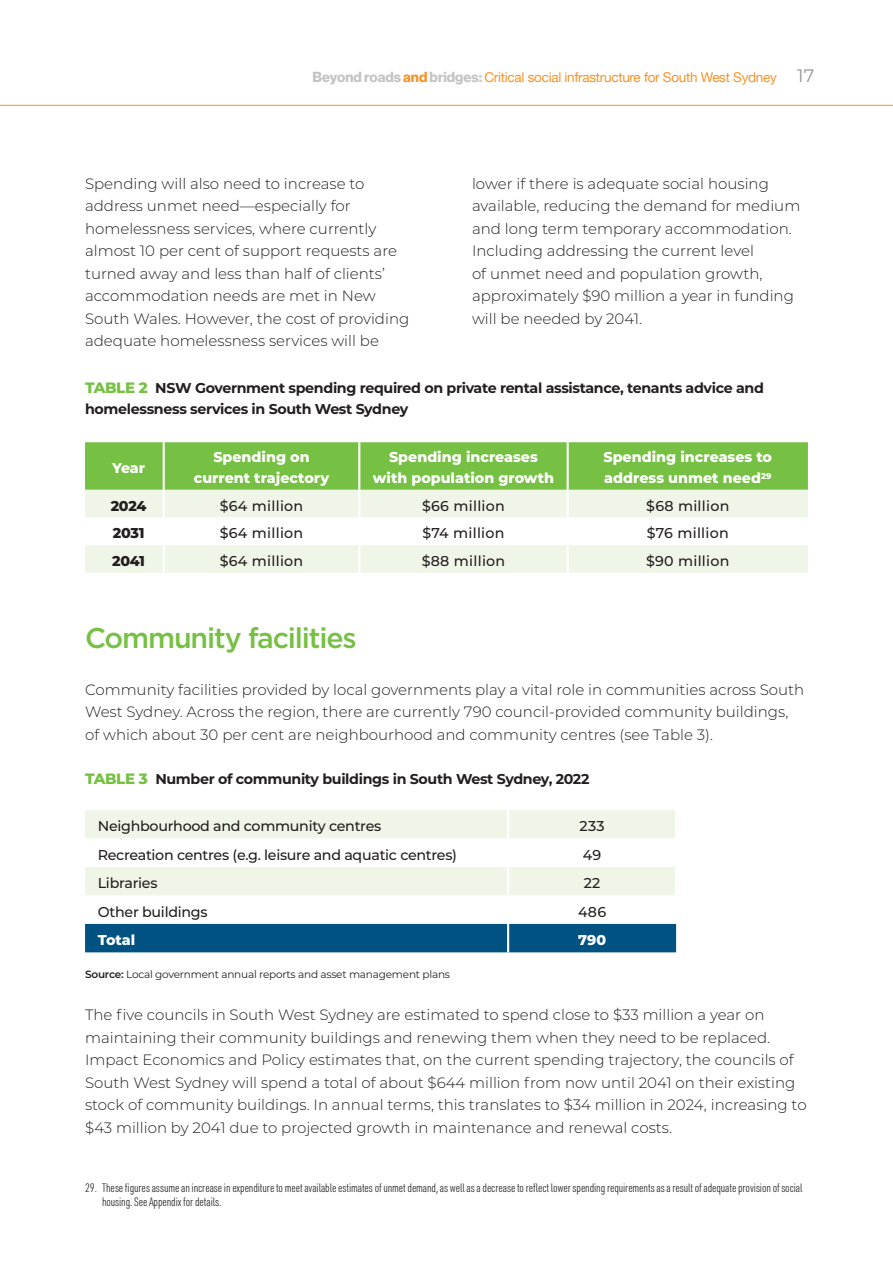
<style>
.page{position:relative;width:893px;height:1263px;background:#fff}
.page>*{position:absolute;margin:0;border:0;box-sizing:border-box;transform-origin:0 0}
.t1{font:500 28.5px "Gotham";letter-spacing:-.04em;color:#76c043}
.t2{font:300 15px/22.5px "Montserrat";color:#231f20}
.t3{font:700 14.25px/21px "Montserrat";letter-spacing:-.025em;color:#231f20}
.t4{font:800 14.25px/21px "Montserrat";color:#fff;text-align:center}
.t5{font:500 14.25px "Montserrat";letter-spacing:-.02em;color:#231f20}
.t6{font:500 14.25px "Montserrat";letter-spacing:.02em;color:#231f20}
.t7{font:800 14.25px "Montserrat";letter-spacing:-.02em;color:#231f20}
.t8{font:13.5px "Helvetica Neue";letter-spacing:-.02em;color:#f79328}
.t9{font:300 12px/14.4px "URWDIN Cond";letter-spacing:-.01em;color:#231f20}
.t10{font:10.5px "Montserrat";letter-spacing:-.02em;color:#231f20}
.s1{font-family:"N Haas Grotesk DS Pro 75 Bd";font-size:14.25px;color:#c4c4c5}
.s2{font-family:"N Haas Grotesk DS Pro 75 Bd";font-size:14.25px}
.s3{font-family:"Montserrat";font-size:18px;color:#93969a}
.s4{font-weight:800;font-size:15px;color:#76c043}
.s5{font-weight:600}
</style>
<div class="page">
<hr style="left:0;top:105px;width:893px;height:1px;background:#f79328">
<div style="left:85px;top:442px;width:723px;height:48px;background:#76c043"></div>
<div style="left:85px;top:490px;width:723px;height:83px;background:#eff6e8"></div>
<svg style="left:85px;top:517px;width:723px;height:28px"></svg>
<hr style="left:163px;top:442px;width:2px;height:48px;background:#fff">
<hr style="left:358px;top:442px;width:2px;height:48px;background:#fff">
<hr style="left:567px;top:442px;width:2px;height:48px;background:#fff">
<hr style="left:163px;top:490px;width:2px;height:27px;background:#fff">
<hr style="left:358px;top:490px;width:2px;height:27px;background:#fff">
<hr style="left:567px;top:490px;width:2px;height:27px;background:#fff">
<hr style="left:163px;top:517px;width:2px;height:28px;background:#fff">
<hr style="left:358px;top:517px;width:2px;height:28px;background:#fff">
<hr style="left:567px;top:517px;width:2px;height:28px;background:#fff">
<hr style="left:163px;top:545px;width:2px;height:28px;background:#fff">
<hr style="left:358px;top:545px;width:2px;height:28px;background:#fff">
<hr style="left:567px;top:545px;width:2px;height:28px;background:#fff">
<div style="left:85px;top:810px;width:590px;height:28px;background:#eff6e8"></div>
<svg style="left:85px;top:867px;width:590px;height:57px"></svg>
<div style="left:85px;top:924px;width:591px;height:28px;background:#005282"></div>
<hr style="left:507px;top:810px;width:2px;height:28px;background:#fff">
<hr style="left:507px;top:867px;width:2px;height:28px;background:#fff">
<hr style="left:507px;top:895px;width:2px;height:29px;background:#fff">
<hr style="left:507px;top:924px;width:2px;height:28px;background:#fff">
<p class="t8" style="left:313px;top:68px;width:503px"><span class="s1">Beyond roads</span> <span class="s2">and</span> <span class="s1">bridges:</span> Critical social infrastructure for South West Sydney <span class="s3">17</span></p>
<p class="t2" style="left:85px;top:172px;width:326px">Spending will also need to increase to address unmet need—especially for homelessness services, where currently almost 10 per cent of support requests are turned away and less than half of clients’ accommodation needs are met in New South Wales. However, the cost of providing adequate homelessness services will be</p>
<p class="t2" style="left:472px;top:172px;width:330px">lower if there is adequate social housing available, reducing the demand for medium and long term temporary accommodation.<br>Including addressing the current level<br>of unmet need and population growth, approximately $90 million a year in funding will be needed by 2041.</p>
<p class="t3" style="left:85px;top:377px;width:680px"><span class="s4">TABLE 2</span> NSW Government spending required on private rental assistance, tenants advice and homelessness services in South West Sydney</p>
<p class="t4" style="left:112px;top:457px;width:35px">Year</p>
<p class="t4" style="left:194px;top:446px;width:137px">Spending on current trajectory</p>
<p class="t4" style="left:389px;top:446px;width:150px">Spending increases</p>
<p class="t4" style="left:373px;top:467px;width:183px">with population growth</p>
<p class="t4" style="left:603px;top:446px;width:170px">Spending increases to</p>
<p class="t4" style="left:604px;top:467px;width:169px">address unmet need<sup>29</sup></p>
<p class="t7" style="left:111px;top:495px;width:37px">2024</p>
<p class="t6" style="left:220px;top:495px;width:85px">$64 million</p>
<p class="t6" style="left:422px;top:495px;width:84px">$66 million</p>
<p class="t6" style="left:646px;top:495px;width:85px">$68 million</p>
<p class="t7" style="left:113px;top:523px;width:33px">2031</p>
<p class="t6" style="left:220px;top:523px;width:85px">$64 million</p>
<p class="t6" style="left:422px;top:523px;width:84px">$74 million</p>
<p class="t6" style="left:647px;top:523px;width:84px">$76 million</p>
<p class="t7" style="left:112px;top:550px;width:34px">2041</p>
<p class="t6" style="left:220px;top:551px;width:85px">$64 million</p>
<p class="t6" style="left:422px;top:551px;width:85px">$88 million</p>
<p class="t6" style="left:646px;top:551px;width:85px">$90 million</p>
<p class="t1" style="left:85px;top:619px;width:273px">Community facilities</p>
<p class="t2" style="left:85px;top:678px;width:721px">Community facilities provided by local governments play a vital role in communities across South<br>West Sydney. Across the region, there are currently 790 council-provided community buildings, of which about 30 per cent are neighbourhood and community centres (see Table 3).</p>
<p class="t3" style="left:85px;top:768px;width:506px"><span class="s4">TABLE 3</span> Number of community buildings in South West Sydney, 2022</p>
<p class="t5" style="left:98px;top:816px;width:285px">Neighbourhood and community centres</p>
<p class="t5" style="left:580px;top:816px;width:26px">233</p>
<p class="t5" style="left:98px;top:845px;width:361px">Recreation centres (e.g. leisure and aquatic centres)</p>
<p class="t5" style="left:583px;top:845px;width:20px">49</p>
<p class="t5" style="left:98px;top:873px;width:61px">Libraries</p>
<p class="t5" style="left:584px;top:873px;width:18px">22</p>
<p class="t5" style="left:98px;top:901px;width:111px">Other buildings</p>
<p class="t5" style="left:578px;top:901px;width:30px">486</p>
<p class="t4" style="left:98px;top:929px;width:39px">Total</p>
<p class="t4" style="left:578px;top:929px;width:30px">790</p>
<p class="t10" style="left:85px;top:967px;width:367px"><span class="s5">Source:</span> Local government annual reports and asset management plans</p>
<p class="t2" style="left:85px;top:1003px;width:723px">The five councils in South West Sydney are estimated to spend close to $33 million a year on maintaining their community buildings and renewing them when they need to be replaced.<br>Impact Economics and Policy estimates that, on the current spending trajectory, the councils of South West Sydney will spend a total of about $644 million from now until 2041 on their existing stock of community buildings. In annual terms, this translates to $34 million in 2024, increasing to $43 million by 2041 due to projected growth in maintenance and renewal costs.</p>
<p class="t9" style="left:102px;top:1180px;width:702px;text-indent:-17px">29. These figures assume an increase in expenditure to meet available estimates of unmet demand, as well as a decrease to reflect lower spending requirements as a result of adequate provision of social housing. See Appendix for details.</p>
</div>
